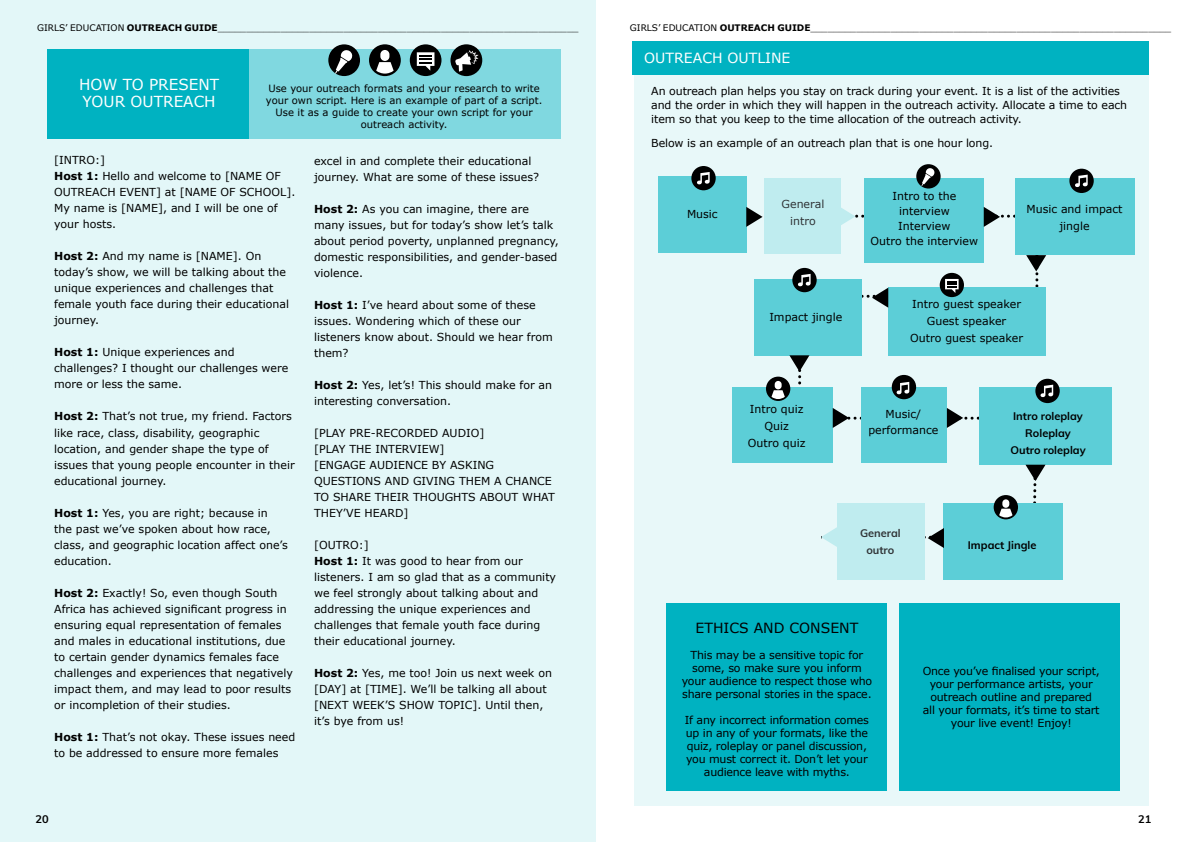
<style>
.page{position:relative;width:1191px;height:842px;background:#fff}
.page>*{position:absolute;margin:0;border:0;box-sizing:border-box;transform-origin:0 0}
.t1{font:15.2px/16.3px "Verdana";color:#fff}
.t2{font:14px "Verdana";color:#000}
.t3{font:14px "Verdana";color:#fff}
.t4{font:11px/16px "Verdana";color:#000}
.t5{font:11px/13px "Verdana";letter-spacing:-.02em;color:#000;text-align:center}
.t6{font:700 11px/16.9px "Muli";color:#000;text-align:center}
.t7{font:11px/16.9px "Verdana";color:#313538;text-align:center}
.t8{font:700 11px/16.9px "Muli";color:#313538;text-align:center}
.t9{font:10px/12px "Verdana";color:#000;text-align:center}
.t10{font:9px "Verdana";color:#000}
.s1{font-weight:700}
</style>
<div class="page">
<div style="left:0;top:0;width:595px;height:842px;background:#e3f7f8"></div>
<div style="left:245px;top:49px;width:315px;height:89px;background:#80d8e0"></div>
<div style="left:47px;top:49px;width:201px;height:89px;background:#00b2c1"></div>
<div style="left:328px;top:44px;width:32px;height:32px;background:#000;border-radius:50%"></div>
<svg style="left:335px;top:50px;width:18px;height:24px"></svg>
<div style="left:369px;top:44px;width:32px;height:32px;background:#000;border-radius:50%"></div>
<svg style="left:376px;top:62px;width:17px;height:12px"></svg>
<div style="left:380px;top:50px;width:9px;height:11px;background:#fff;border-radius:5px"></div>
<div style="left:410px;top:44px;width:31px;height:32px;background:#000;border-radius:50%"></div>
<svg style="left:417px;top:52px;width:17px;height:19px"></svg>
<svg style="left:450px;top:44px;width:32px;height:32px"></svg>
<svg style="left:455px;top:50px;width:23px;height:22px"></svg>
<div style="left:634px;top:58px;width:515px;height:748px;background:#e8f8f9"></div>
<div style="left:979px;top:387px;width:133px;height:78px;background:#5cced7"></div>
<div style="left:943px;top:504px;width:119px;height:76px;background:#5cced7"></div>
<div style="left:632px;top:42px;width:517px;height:33px;background:#00b2c1"></div>
<div style="left:666px;top:603px;width:220px;height:188px;background:#00b2c1"></div>
<div style="left:899px;top:603px;width:220px;height:188px;background:#00b2c1"></div>
<div style="left:1015px;top:179px;width:119px;height:76px;background:#5cced7"></div>
<div style="left:732px;top:387px;width:100px;height:76px;background:#5cced7"></div>
<div style="left:837px;top:504px;width:88px;height:76px;background:#bfecef"></div>
<div style="left:916px;top:164px;width:24px;height:25px;background:#000;border-radius:50%"></div>
<div style="left:1069px;top:169px;width:24px;height:24px;background:#000;border-radius:50%"></div>
<svg style="left:1075px;top:175px;width:12px;height:12px"></svg>
<div style="left:1035px;top:379px;width:24px;height:24px;background:#000;border-radius:50%"></div>
<div style="left:658px;top:176px;width:88px;height:76px;background:#5cced7"></div>
<div style="left:691px;top:166px;width:24px;height:24px;background:#000;border-radius:50%"></div>
<svg style="left:697px;top:172px;width:12px;height:12px"></svg>
<svg style="left:746px;top:168px;width:307px;height:380px"></svg>
<div style="left:773px;top:523px;width:47px;height:41px;background:#e8f8f9"></div>
<p class="t10" style="left:37px;top:22px;width:543px">GIRLS’ EDUCATION <span class="s1">OUTREACH GUIDE</span>_______________________________________________________________</p>
<p class="t10" style="left:630px;top:22px;width:543px">GIRLS’ EDUCATION <span class="s1">OUTREACH GUIDE</span>_______________________________________________________________</p>
<h1 class="t1" style="left:79px;top:77px;width:142px">HOW TO PRESENT<br>YOUR OUTREACH</h1>
<p class="t9" style="left:266px;top:82px;width:278px">Use your outreach formats and your research to write your own script. Here is an example of part of a script.<br>Use it as a guide to create your own script for your outreach activity.</p>
<p class="t4" style="left:54px;top:153px;width:243px">[INTRO:]<br><span class="s1">Host 1:</span> Hello and welcome to [NAME OF<br>OUTREACH EVENT] at [NAME OF SCHOOL].<br>My name is [NAME], and I will be one of your hosts.</p>
<p class="t4" style="left:54px;top:249px;width:237px"><span class="s1">Host 2:</span> And my name is [NAME]. On today’s show, we will be talking about the unique experiences and challenges that female youth face during their educational journey.</p>
<p class="t4" style="left:54px;top:345px;width:236px"><span class="s1">Host 1:</span> Unique experiences and challenges? I thought our challenges were more or less the same.</p>
<p class="t4" style="left:54px;top:409px;width:242px"><span class="s1">Host 2:</span> That’s not true, my friend. Factors like race, class, disability, geographic location, and gender shape the type of issues that young people encounter in their educational journey.</p>
<p class="t4" style="left:54px;top:505px;width:235px"><span class="s1">Host 1:</span> Yes, you are right; because in the past we’ve spoken about how race, class, and geographic location affect one’s education.</p>
<p class="t4" style="left:54px;top:585px;width:240px"><span class="s1">Host 2:</span> Exactly! So, even though South Africa has achieved significant progress in ensuring equal representation of females and males in educational institutions, due to certain gender dynamics females face challenges and experiences that negatively impact them, and may lead to poor results or incompletion of their studies.</p>
<p class="t4" style="left:54px;top:729px;width:243px"><span class="s1">Host 1:</span> That’s not okay. These issues need to be addressed to ensure more females</p>
<p class="t4" style="left:314px;top:153px;width:227px">excel in and complete their educational journey. What are some of these issues?</p>
<p class="t4" style="left:314px;top:201px;width:246px"><span class="s1">Host 2:</span> As you can imagine, there are many issues, but for today’s show let’s talk about period poverty, unplanned pregnancy, domestic responsibilities, and gender-based violence.</p>
<p class="t4" style="left:314px;top:297px;width:240px"><span class="s1">Host 1:</span> I’ve heard about some of these issues. Wondering which of these our listeners know about. Should we hear from them?</p>
<p class="t4" style="left:314px;top:377px;width:240px"><span class="s1">Host 2:</span> Yes, let’s! This should make for an interesting conversation.</p>
<p class="t4" style="left:314px;top:425px;width:242px">[PLAY PRE-RECORDED AUDIO]<br>[PLAY THE INTERVIEW]<br>[ENGAGE AUDIENCE BY ASKING<br>QUESTIONS AND GIVING THEM A CHANCE<br>TO SHARE THEIR THOUGHTS ABOUT WHAT<br>THEY’VE HEARD]</p>
<p class="t4" style="left:314px;top:537px;width:243px">[OUTRO:]<br><span class="s1">Host 1:</span> It was good to hear from our listeners. I am so glad that as a community we feel strongly about talking about and addressing the unique experiences and challenges that female youth face during their educational journey.</p>
<p class="t4" style="left:314px;top:665px;width:239px"><span class="s1">Host 2:</span> Yes, me too! Join us next week on [DAY] at [TIME]. We’ll be talking all about [NEXT WEEK’S SHOW TOPIC]. Until then, it’s bye from us!</p>
<p class="t6" style="left:35px;top:810px;width:15px">20</p>
<p class="t3" style="left:644px;top:49px;width:148px">OUTREACH OUTLINE</p>
<p class="t4" style="left:651px;top:84px;width:477px;line-height:14px">An outreach plan helps you stay on track during your event. It is a list of the activities and the order in which they will happen in the outreach activity. Allocate a time to each item so that you keep to the time allocation of the outreach activity.</p>
<p class="t4" style="left:651px;top:135px;width:343px">Below is an example of an outreach plan that is one hour long.</p>
<p class="t4" style="left:687px;top:207px;width:32px">Music</p>
<p class="t7" style="left:781px;top:195px;width:44px">General intro</p>
<p class="t4" style="left:870px;top:189px;width:109px;line-height:15px;text-align:center">Intro to the interview<br>Interview<br>Outro the interview</p>
<p class="t4" style="left:1026px;top:200px;width:98px;line-height:16.9px;text-align:center">Music and impact jingle</p>
<p class="t4" style="left:769px;top:309px;width:74px">Impact jingle</p>
<p class="t4" style="left:910px;top:295px;width:114px;line-height:16.9px;text-align:center">Intro guest speaker<br>Guest speaker<br>Outro guest speaker</p>
<p class="t4" style="left:747px;top:401px;width:59px;line-height:16.9px;text-align:center">Intro quiz<br>Quiz<br>Outro quiz</p>
<p class="t4" style="left:868px;top:405px;width:71px;line-height:16.9px;text-align:center">Music/ performance</p>
<p class="t6" style="left:1010px;top:407px;width:77px">Intro roleplay<br>Roleplay<br>Outro roleplay</p>
<p class="t8" style="left:860px;top:524px;width:42px">General outro</p>
<p class="t6" style="left:967px;top:536px;width:70px">Impact Jingle</p>
<p class="t2" style="left:695px;top:619px;width:164px">ETHICS AND CONSENT</p>
<p class="t5" style="left:681px;top:649px;width:192px">This may be a sensitive topic for some, so make sure you inform your audience to respect those who share personal stories in the space.</p>
<p class="t5" style="left:685px;top:714px;width:186px">If any incorrect information comes up in any of your formats, like the quiz, roleplay or panel discussion, you must correct it. Don’t let your audience leave with myths.</p>
<p class="t5" style="left:922px;top:665px;width:179px">Once you’ve finalised your script, your performance artists, your outreach outline and prepared<br>all your formats, it’s time to start your live event! Enjoy!</p>
<p class="t6" style="left:1138px;top:810px;width:15px">21</p>
</div>
